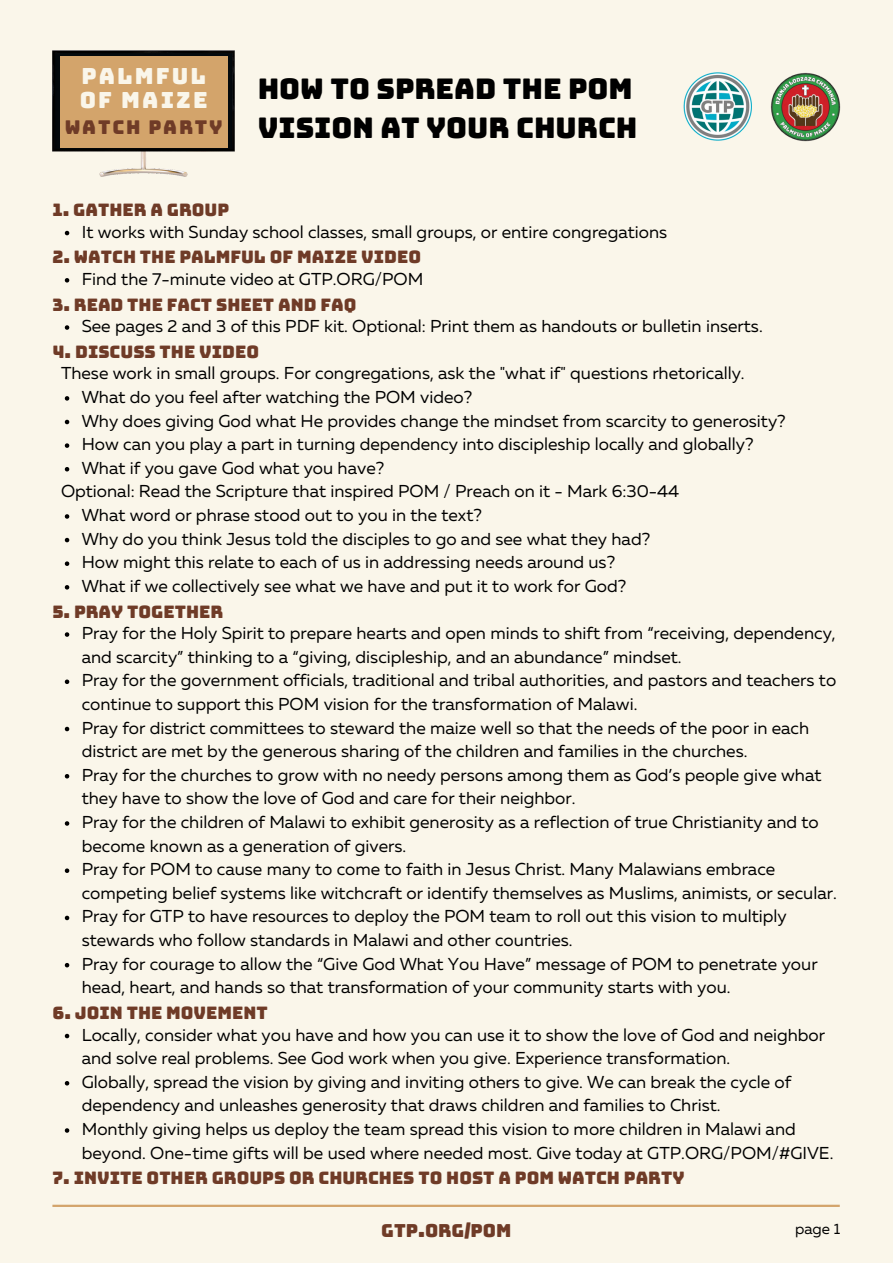
<style>
.page{position:relative;width:893px;height:1264px;background:#fff}
.page>*{position:absolute;margin:0;border:0;box-sizing:border-box;transform-origin:0 0}
.t1{font:28.5px/39.3px "Bungee";color:#000}
.t2{font:22.2px/24.3px "Bungee";letter-spacing:.095em;color:#faf6ea}
.t3{font:19.05px "Bungee";letter-spacing:.095em;color:#6f3b27}
.t4{font:18px "Bungee";color:#6f3b27}
.t5{font:17.25px/23.5px "Muller";color:#000}
.t6{font:17.25px "Bungee";color:#6f3b27}
.t7{font:15px "Muller";color:#000}
</style>
<div class="page">
<div style="left:0;top:0;width:892px;height:1262px;background:#faf6ea"></div>
<svg style="left:65px;top:231px;width:4px;height:4px"></svg>
<svg style="left:65px;top:278px;width:4px;height:4px"></svg>
<svg style="left:65px;top:325px;width:4px;height:5px"></svg>
<svg style="left:65px;top:396px;width:4px;height:4px"></svg>
<svg style="left:65px;top:420px;width:4px;height:4px"></svg>
<svg style="left:65px;top:443px;width:4px;height:5px"></svg>
<svg style="left:65px;top:467px;width:4px;height:4px"></svg>
<svg style="left:65px;top:514px;width:4px;height:4px"></svg>
<svg style="left:65px;top:538px;width:4px;height:4px"></svg>
<svg style="left:65px;top:561px;width:4px;height:5px"></svg>
<svg style="left:65px;top:585px;width:4px;height:4px"></svg>
<svg style="left:65px;top:632px;width:4px;height:4px"></svg>
<svg style="left:65px;top:679px;width:4px;height:5px"></svg>
<svg style="left:65px;top:726px;width:4px;height:5px"></svg>
<svg style="left:65px;top:774px;width:4px;height:4px"></svg>
<svg style="left:65px;top:821px;width:4px;height:4px"></svg>
<svg style="left:65px;top:868px;width:4px;height:5px"></svg>
<svg style="left:65px;top:915px;width:4px;height:5px"></svg>
<svg style="left:65px;top:963px;width:4px;height:4px"></svg>
<svg style="left:65px;top:1033px;width:4px;height:5px"></svg>
<svg style="left:65px;top:1081px;width:4px;height:4px"></svg>
<svg style="left:65px;top:1128px;width:4px;height:4px"></svg>
<img style="left:52px;top:51px;width:183px;height:126px">
<div style="left:60px;top:55px;width:167px;height:92px;background:#d3a46b"></div>
<img style="left:683px;top:72px;width:69px;height:69px">
<img style="left:770px;top:72px;width:70px;height:70px">
<hr style="left:52px;top:1204px;width:787px;height:2px;background:#d3a46b">
<p class="t2" style="left:80px;top:63px;width:129px">PALMFUL<br>OF MAIZE</p>
<p class="t3" style="left:65px;top:117px;width:159px">WATCH PARTY</p>
<h1 class="t1" style="left:258px;top:69px;width:381px">HOW TO SPREAD THE POM<br>VISION AT YOUR CHURCH</h1>
<p class="t6" style="left:52px;top:201px;width:178px">1. GATHER A GROUP</p>
<p class="t6" style="left:52px;top:248px;width:370px">2. WATCH THE PALMFUL OF MAIZE VIDEO</p>
<p class="t6" style="left:52px;top:296px;width:305px">3. READ THE FACT SHEET AND FAQ</p>
<p class="t6" style="left:52px;top:343px;width:208px">4. DISCUSS THE VIDEO</p>
<p class="t5" style="left:61px;top:363px;width:685px">These work in small groups. For congregations, ask the "what if" questions rhetorically.</p>
<p class="t5" style="left:82px;top:221px;width:587px">It works with Sunday school classes, small groups, or entire congregations</p>
<p class="t5" style="left:82px;top:268px;width:343px">Find the 7-minute video at GTP.ORG/POM</p>
<p class="t5" style="left:82px;top:315px;width:682px">See pages 2 and 3 of this PDF kit. Optional: Print them as handouts or bulletin inserts.</p>
<p class="t5" style="left:82px;top:386px;width:705px">What do you feel after watching the POM video?<br>Why does giving God what He provides change the mindset from scarcity to generosity?<br>How can you play a part in turning dependency into discipleship locally and globally?<br>What if you gave God what you have?</p>
<p class="t5" style="left:82px;top:504px;width:570px">What word or phrase stood out to you in the text?<br>Why do you think Jesus told the disciples to go and see what they had?<br>How might this relate to each of us in addressing needs around us?<br>What if we collectively see what we have and put it to work for God?</p>
<p class="t5" style="left:82px;top:622px;width:756px">Pray for the Holy Spirit to prepare hearts and open minds to shift from “receiving, dependency, and scarcity” thinking to a “giving, discipleship, and an abundance” mindset.<br>Pray for the government officials, traditional and tribal authorities, and pastors and teachers to continue to support this POM vision for the transformation of Malawi.<br>Pray for district committees to steward the maize well so that the needs of the poor in each district are met by the generous sharing of the children and families in the churches.<br>Pray for the churches to grow with no needy persons among them as God’s people give what they have to show the love of God and care for their neighbor.<br>Pray for the children of Malawi to exhibit generosity as a reflection of true Christianity and to become known as a generation of givers.<br>Pray for POM to cause many to come to faith in Jesus Christ. Many Malawians embrace competing belief systems like witchcraft or identify themselves as Muslims, animists, or secular.<br>Pray for GTP to have resources to deploy the POM team to roll out this vision to multiply stewards who follow standards in Malawi and other countries.<br>Pray for courage to allow the “Give God What You Have” message of POM to penetrate your head, heart, and hands so that transformation of your community starts with you.</p>
<p class="t5" style="left:82px;top:1024px;width:753px">Locally, consider what you have and how you can use it to show the love of God and neighbor and solve real problems. See God work when you give. Experience transformation.<br>Globally, spread the vision by giving and inviting others to give. We can break the cycle of dependency and unleashes generosity that draws children and families to Christ.<br>Monthly giving helps us deploy the team spread this vision to more children in Malawi and beyond. One-time gifts will be used where needed most. Give today at GTP.ORG/POM/#GIVE.</p>
<p class="t5" style="left:61px;top:481px;width:620px">Optional: Read the Scripture that inspired POM / Preach on it - Mark 6:30-44</p>
<p class="t6" style="left:52px;top:603px;width:172px">5. PRAY TOGETHER</p>
<p class="t6" style="left:52px;top:1004px;width:217px">6. JOIN THE MOVEMENT</p>
<p class="t6" style="left:52px;top:1169px;width:633px">7. INVITE OTHER GROUPS OR CHURCHES TO HOST A POM WATCH PARTY</p>
<p class="t4" style="left:381px;top:1220px;width:131px">GTP.ORG/POM</p>
<p class="t7" style="left:795px;top:1222px;width:47px">page 1</p>
</div>
